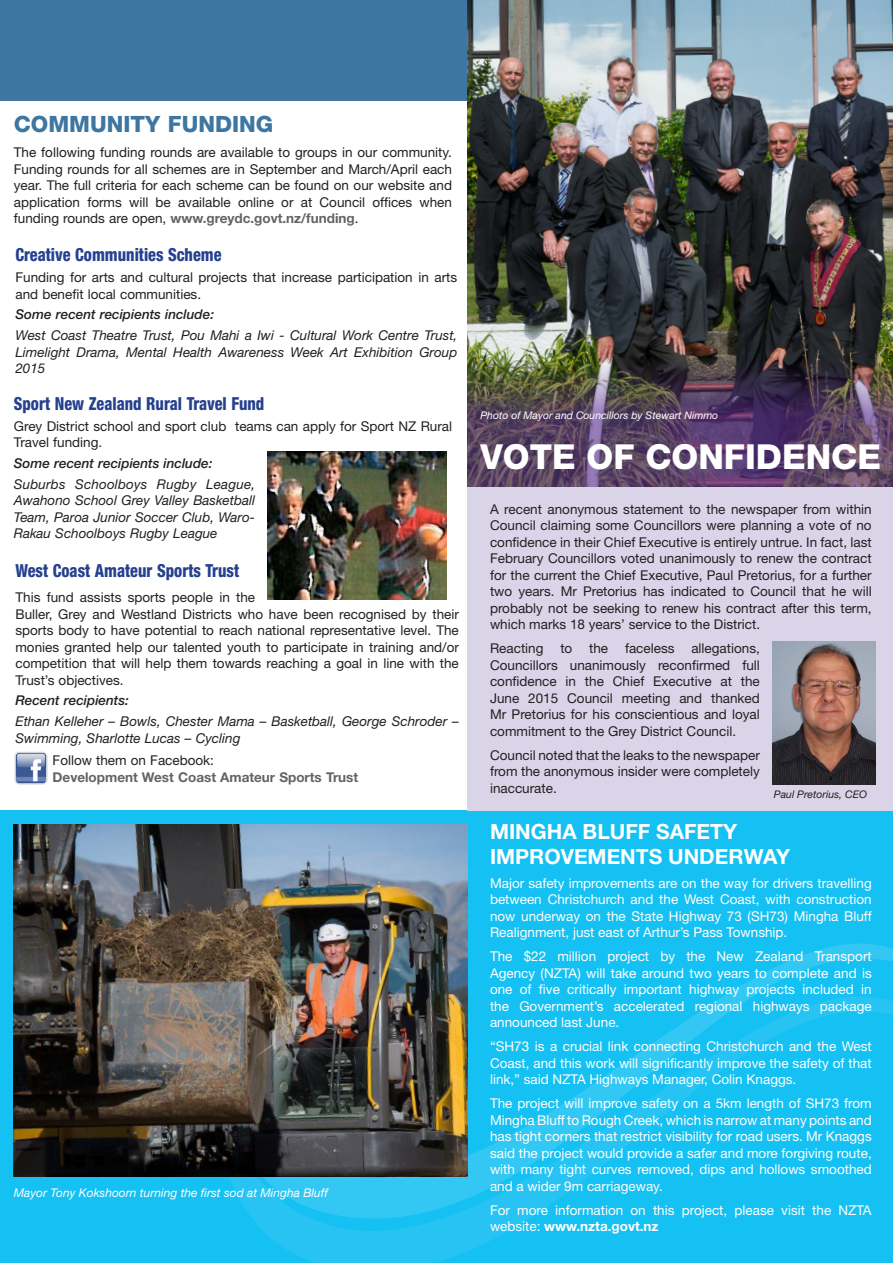
<style>
.page{position:relative;width:893px;height:1263px;background:#fff}
.page>*{position:absolute;margin:0;border:0;box-sizing:border-box;transform-origin:0 0}
.t1{font:800 34.5px "Helvetica Neue LT Std";color:#fff}
.t2{font:800 22.5px "Helvetica Neue LT Std";color:#3d76a1}
.t3{font:700 21px/25.2px "Helvetica Neue LT Std";color:#fff}
.t4{font:800 condensed 18px "Helvetica Neue LT Std";color:#25408f;scale:.9 1}
.t5{font:13.5px/16.5px "Helvetica Neue LT Std";color:#231f20;text-align:justify}
.t6{font:13.5px/16.5px "Helvetica Neue LT Std";color:#fff;text-align:justify}
.t7{font:italic 13.5px/16.5px "Helvetica Neue LT Std";color:#231f20;text-align:justify}
.t8{font:italic 500 13.5px "Helvetica Neue LT Std";color:#231f20}
.t9{font:700 13.5px "Helvetica Neue LT Std";color:#636366}
.t10{font:italic 12px "Helvetica Neue LT Std";color:#fff}
.t11{font:italic 10.5px "Helvetica Neue LT Std";color:#fff}
.t12{font:italic 10.5px "Helvetica Neue LT Std";color:#231f20}
.s1{font-weight:700;color:#636366}
.s2{font-weight:700}
</style>
<div class="page">
<div style="left:0;top:0;width:492px;height:101px;background:#3d76a1"></div>
<div style="left:0;top:810px;width:893px;height:453px;background:#15c0f2"></div>
<div style="left:468px;top:328px;width:425px;height:482px;background:#dad4e9"></div>
<img style="left:468px;top:0;width:425px;height:349px">
<img style="left:468px;top:349px;width:425px;height:137px">
<svg style="left:725px;top:943px;width:168px;height:53px"></svg>
<svg style="left:211px;top:996px;width:682px;height:267px"></svg>
<img style="left:773px;top:642px;width:103px;height:142px">
<img style="left:15px;top:752px;width:33px;height:33px">
<img style="left:14px;top:824px;width:454px;height:352px">
<img style="left:268px;top:451px;width:178px;height:148px">
<p class="t2" style="left:14px;top:111px;width:261px">COMMUNITY FUNDING</p>
<p class="t5" style="left:14px;top:144px;width:440px">The following funding rounds are available to groups in our community.<br>Funding rounds for all schemes are in September and March/April each year. The full criteria for each scheme can be found on our website and application forms will be available online or at Council offices when funding rounds are open, <span class="s1">www.greydc.govt.nz/funding</span>.</p>
<p class="t4" style="left:15px;top:244px;width:230px">Creative Communities Scheme</p>
<p class="t5" style="left:15px;top:269px;width:443px">Funding for arts and cultural projects that increase participation in arts and benefit local communities.</p>
<p class="t8" style="left:15px;top:306px;width:200px">Some recent recipients include:</p>
<p class="t7" style="left:15px;top:327px;width:443px">West Coast Theatre Trust, Pou Mahi a Iwi - Cultural Work Centre Trust, Limelight Drama, Mental Health Awareness Week Art Exhibition Group 2015</p>
<p class="t4" style="left:14px;top:392px;width:280px">Sport New Zealand Rural Travel Fund</p>
<p class="t5" style="left:14px;top:417px;width:440px">Grey District school and sport club teams can apply for Sport NZ Rural<br>Travel funding.</p>
<p class="t8" style="left:14px;top:455px;width:200px">Some recent recipients include:</p>
<p class="t7" style="left:14px;top:475px;width:243px">Suburbs Schoolboys Rugby League, Awahono School Grey Valley Basketball Team, Paroa Junior Soccer Club, Waro-Rakau Schoolboys Rugby League</p>
<p class="t4" style="left:15px;top:560px;width:250px">West Coast Amateur Sports Trust</p>
<p class="t5" style="left:15px;top:589px;width:445px;text-align:left">This fund assists sports people in the<br>Buller, Grey and Westland Districts who have been recognised by their sports body to have potential to reach national representative level. The monies granted help our talented youth to participate in training and/or competition that will help them towards reaching a goal in line with the Trust’s objectives.</p>
<p class="t8" style="left:15px;top:693px;width:115px">Recent recipients:</p>
<p class="t7" style="left:15px;top:713px;width:445px">Ethan Kelleher – Bowls, Chester Mama – Basketball, George Schroder –<br>Swimming, Sharlotte Lucas – Cycling</p>
<p class="t5" style="left:53px;top:752px;width:163px">Follow them on Facebook:</p>
<p class="t9" style="left:53px;top:768px;width:307px">Development West Coast Amateur Sports Trust</p>
<p class="t10" style="left:14px;top:1185px;width:316px">Mayor Tony Kokshoorn turning the first sod at Mingha Bluff</p>
<p class="t11" style="left:480px;top:408px;width:239px">Photo of Mayor and Councillors by Stewart Nimmo</p>
<p class="t1" style="left:480px;top:436px;width:402px">VOTE OF CONFIDENCE</p>
<p class="t5" style="left:490px;top:500px;width:383px">A recent anonymous statement to the newspaper from within Council claiming some Councillors were planning a vote of no confidence in their Chief Executive is entirely untrue. In fact, last February Councillors voted unanimously to renew the contract for the current the Chief Executive, Paul Pretorius, for a further two years. Mr Pretorius has indicated to Council that he will probably not be seeking to renew his contract after this term, which marks 18 years’ service to the District.</p>
<p class="t5" style="left:490px;top:640px;width:271px">Reacting to the faceless allegations, Councillors unanimously reconfirmed full confidence in the Chief Executive at the June 2015 Council meeting and thanked Mr Pretorius for his conscientious and loyal commitment to the Grey District Council.</p>
<p class="t5" style="left:490px;top:746px;width:271px">Council noted that the leaks to the newspaper from the anonymous insider were completely inaccurate.</p>
<p class="t12" style="left:774px;top:788px;width:95px">Paul Pretorius, CEO</p>
<p class="t3" style="left:490px;top:818px;width:301px">MINGHA BLUFF SAFETY<br>IMPROVEMENTS UNDERWAY</p>
<p class="t6" style="left:490px;top:875px;width:383px">Major safety improvements are on the way for drivers travelling between Christchurch and the West Coast, with construction now underway on the State Highway 73 (SH73) Mingha Bluff Realignment, just east of Arthur’s Pass Township.</p>
<p class="t6" style="left:490px;top:948px;width:383px">The $22 million project by the New Zealand Transport Agency (NZTA) will take around two years to complete and is one of five critically important highway projects included in the Government’s accelerated regional highways package announced last June.</p>
<p class="t6" style="left:490px;top:1038px;width:383px">“SH73 is a crucial link connecting Christchurch and the West Coast, and this work will significantly improve the safety of that link,” said NZTA Highways Manager, Colin Knaggs.</p>
<p class="t6" style="left:490px;top:1095px;width:383px">The project will improve safety on a 5km length of SH73 from Mingha Bluff to Rough Creek, which is narrow at many points and has tight corners that restrict visibility for road users. Mr Knaggs said the project would provide a safer and more forgiving route, with many tight curves removed, dips and hollows smoothed and a wider 9m carriageway.</p>
<p class="t6" style="left:490px;top:1201px;width:383px">For more information on this project, please visit the NZTA website: <span class="s2">www.nzta.govt.nz</span></p>
</div>
